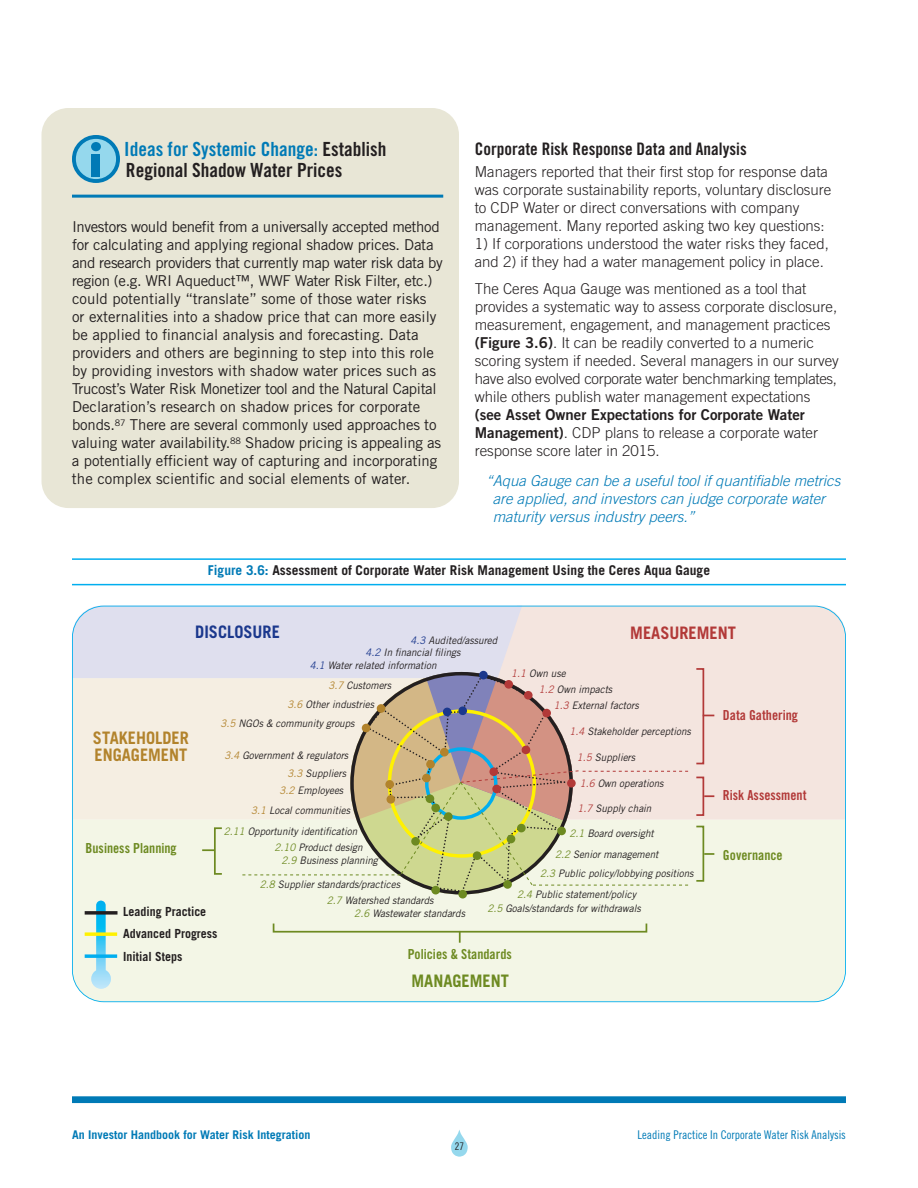
<style>
.page{position:relative;width:918px;height:1188px;background:#fff}
.page>*{position:absolute;margin:0;border:0;box-sizing:border-box;transform-origin:0 0}
.t1{font:19.5px/21px "Trade Gothic LT Std Bd Cn 20";color:#231f20}
.t2{font:17.25px "Trade Gothic LT Std Bd Cn 20";color:#231f20}
.t3{font:700 17.25px/17.2px "Trade Gothic LT Std";color:#b2832c;scale:.95 1}
.t4{font:700 17.25px "Trade Gothic LT Std";color:#b23938;scale:.95 1}
.t5{font:700 17.25px "Trade Gothic LT Std";color:#6d8a21;scale:.95 1}
.t6{font:700 17.25px "Trade Gothic LT Std";color:#1b388d;scale:.95 1}
.t7{font:15px/18px "Trade Gothic LT Std";letter-spacing:-.005em;color:#231f20}
.t8{font:300 15px/18px "Trade Gothic LT Std";color:#231f20}
.t9{font:italic 300 15px/18px "Trade Gothic LT Std";color:#007ab6}
.t10{font:15px "Trade Gothic LT Std Bd 2";color:#231f20}
.t11{font:13.8px "Trade Gothic LT Std Bd Cn 20";color:#6d8a21}
.t12{font:13.8px "Trade Gothic LT Std Bd Cn 20";color:#b23938}
.t13{font:700 13.5px "Trade Gothic LT Std";color:#231f20}
.t14{font:700 12.6px/22.4px "Trade Gothic LT Std";color:#231f20;scale:.95 1}
.t15{font:12px "Trade Gothic LT Std Cn 18";color:#007ab6}
.t16{font:700 12px "Trade Gothic LT Std";color:#007ab6}
.t17{font:10.5px "Trade Gothic LT Std Cn 18";color:#231f20}
.t18{font:italic 10.35px/21.3px "Trade Gothic LT Std";color:#231f20;scale:.95 1}
.s1{color:#007ab6}
.s2{font-family:"Trade Gothic LT Std Bd 2";font-weight:400}
.s3{color:#1b388d}
.s4{color:#b23938}
.s5{color:#6d8a21}
.s6{color:#b2832c}
</style>
<div class="page">
<div style="left:41px;top:108px;width:418px;height:400px;background:#e8e6d6;border-radius:27px"></div>
<div style="left:72px;top:1096px;width:774px;height:7px;background:#007ab6"></div>
<svg style="left:451px;top:1130px;width:17px;height:27px"></svg>
<hr style="left:72px;top:558px;width:774px;height:2px;background:#00aeef">
<hr style="left:72px;top:584px;width:774px;height:1px;background:#00aeef">
<div style="left:75px;top:783px;width:167px;height:37px;background:#f5eee2"></div>
<div style="left:522px;top:606px;width:324px;height:214px;background:#f4e5df"></div>
<div style="left:72px;top:820px;width:774px;height:182px;background:#f3f6e6"></div>
<svg style="left:72px;top:606px;width:450px;height:177px;fill:#dfdfee"></svg>
<div style="left:72px;top:606px;width:774px;height:396px;border:2px solid #00aeef;border-radius:32px"></div>
<div style="left:458px;top:890px;width:9px;height:9px;background:#6d8a21;border-radius:50%"></div>
<svg style="left:704px;top:853px;width:10px;height:2px"></svg>
<svg style="left:459px;top:933px;width:2px;height:10px"></svg>
<svg style="left:202px;top:849px;width:12px;height:2px"></svg>
<svg style="left:704px;top:795px;width:10px;height:2px"></svg>
<div style="left:695px;top:826px;width:9px;height:56px;border:2px solid #6d8a21"></div>
<div style="left:695px;top:777px;width:9px;height:39px;border:2px solid #b23938"></div>
<div style="left:695px;top:668px;width:9px;height:96px;border:2px solid #b23938"></div>
<div style="left:214px;top:827px;width:9px;height:48px;border:2px solid #6d8a21"></div>
<div style="left:273px;top:923px;width:374px;height:10px;border:2px solid #6d8a21"></div>
<svg style="left:91px;top:901px;width:20px;height:88px"></svg>
<svg style="left:85px;top:911px;width:33px;height:4px"></svg>
<svg style="left:85px;top:932px;width:32px;height:4px"></svg>
<svg style="left:85px;top:954px;width:32px;height:4px"></svg>
<svg style="left:242px;top:672px;width:446px;height:221px"></svg>
<hr style="left:72px;top:195px;width:371px;height:3px;background:#007ab6">
<svg style="left:72px;top:135px;width:48px;height:48px"></svg>
<div style="left:92px;top:154px;width:8px;height:23px;background:#007ab6"></div>
<h1 class="t1" style="left:124px;top:140px;width:264px"><span class="s1">Ideas for Systemic change:</span> establish<br>Regional Shadow Water Prices</h1>
<p class="t7" style="left:72px;top:219px;width:372px">Investors would benefit from a universally accepted method for calculating and applying regional shadow prices. Data and research providers that currently map water risk data by region (e.g. WRI Aqueduct™, WWF Water Risk Filter, etc.) could potentially “translate” some of those water risks or externalities into a shadow price that can more easily be applied to financial analysis and forecasting. Data providers and others are beginning to step into this role by providing investors with shadow water prices such as Trucost’s Water Risk Monetizer tool and the Natural Capital Declaration’s research on shadow prices for corporate bonds.<sup>87</sup> There are several commonly used approaches to valuing water availability.<sup>88</sup> Shadow pricing is appealing as a potentially efficient way of capturing and incorporating the complex scientific and social elements of water.</p>
<p class="t2" style="left:475px;top:142px;width:273px">corporate Risk Response data and Analysis</p>
<p class="t8" style="left:475px;top:164px;width:358px">Managers reported that their first stop for response data was corporate sustainability reports, voluntary disclosure to CDP Water or direct conversations with company management. Many reported asking two key questions:</p>
<p class="t8" style="left:475px;top:236px;width:356px">1) If corporations understood the water risks they faced, and 2) if they had a water management policy in place.</p>
<p class="t8" style="left:475px;top:281px;width:366px">The Ceres Aqua Gauge was mentioned as a tool that provides a systematic way to assess corporate disclosure, measurement, engagement, and management practices <span class="s2">(Figure 3.6)</span>. It can be readily converted to a numeric scoring system if needed. Several managers in our survey have also evolved corporate water benchmarking templates, while others publish water management expectations</p>
<p class="t10" style="left:475px;top:409px;width:332px">(see Asset Owner Expectations for Corporate Water</p>
<p class="t8" style="left:475px;top:425px;width:345px"><span class="s2">Management)</span>. CDP plans to release a corporate water response score later in 2015.</p>
<p class="t9" style="left:493px;top:473px;width:349px;text-indent:-7px">“Aqua Gauge can be a useful tool if quantifiable metrics are applied, and investors can judge corporate water maturity versus industry peers.”</p>
<p class="t13" style="left:208px;top:565px;width:504px"><span class="s1">Figure 3.6:</span> Assessment of Corporate Water Risk Management Using the Ceres Aqua Gauge</p>
<p class="t6" style="left:195px;top:626px;width:91px">DISCLOSURE</p>
<p class="t18" style="left:410px;top:631px;width:93px"><span class="s3">4.3</span> Audited/assured</p>
<p class="t18" style="left:365px;top:643px;width:102px"><span class="s3">4.2</span> In financial filings</p>
<p class="t4" style="left:630px;top:626px;width:113px">MEASUREMENT</p>
<p class="t18" style="left:310px;top:656px;width:135px"><span class="s3">4.1</span> Water related information</p>
<p class="t18" style="left:511px;top:663px;width:59px"><span class="s4">1.1</span> Own use</p>
<p class="t18" style="left:539px;top:679px;width:79px"><span class="s4">1.2</span> Own impacts</p>
<p class="t18" style="left:554px;top:696px;width:91px"><span class="s4">1.3</span> External factors</p>
<p class="t18" style="left:569px;top:721px;width:129px"><span class="s4">1.4</span> Stakeholder perceptions</p>
<p class="t18" style="left:577px;top:748px;width:63px"><span class="s4">1.5</span> Suppliers</p>
<p class="t18" style="left:580px;top:774px;width:90px"><span class="s4">1.6</span> Own operations</p>
<p class="t18" style="left:577px;top:798px;width:79px"><span class="s4">1.7</span> Supply chain</p>
<p class="t18" style="left:555px;top:824px;width:110px;text-indent:14px"><span class="s5">2.1</span> Board oversight<br><span class="s5">2.2</span> Senior management</p>
<p class="t18" style="left:487px;top:888px;width:163px;line-height:14.4px;text-indent:30px"><span class="s5">2.4</span> Public statement/policy<br><span class="s5">2.5</span> Goals/standards for withdrawals</p>
<p class="t18" style="left:328px;top:675px;width:68px"><span class="s6">3.7</span> Customers</p>
<p class="t18" style="left:288px;top:694px;width:93px"><span class="s6">3.6</span> Other industries</p>
<p class="t18" style="left:220px;top:714px;width:143px"><span class="s6">3.5</span> NGOs &amp; community groups</p>
<p class="t3" style="left:93px;top:730px;width:102px">STAKEHOLDER<br>ENGAGEMENT</p>
<p class="t18" style="left:224px;top:745px;width:132px"><span class="s6">3.4</span> Government &amp; regulators</p>
<p class="t18" style="left:288px;top:763px;width:63px"><span class="s6">3.3</span> Suppliers</p>
<p class="t18" style="left:279px;top:781px;width:69px"><span class="s6">3.2</span> Employees</p>
<p class="t18" style="left:251px;top:801px;width:106px"><span class="s6">3.1</span> Local communities</p>
<p class="t18" style="left:224px;top:822px;width:142px"><span class="s5">2.11</span> Opportunity identification</p>
<p class="t18" style="left:274px;top:837px;width:94px"><span class="s5">2.10</span> Product design</p>
<p class="t11" style="left:86px;top:843px;width:93px">Business Planning</p>
<p class="t18" style="left:281px;top:851px;width:103px"><span class="s5">2.9</span> Business planning</p>
<p class="t18" style="left:540px;top:864px;width:163px"><span class="s5">2.3</span> Public policy/lobbying positions</p>
<p class="t18" style="left:260px;top:875px;width:149px"><span class="s5">2.8</span> Supplier standards/practices</p>
<p class="t18" style="left:327px;top:891px;width:114px"><span class="s5">2.7</span> Watershed standards</p>
<p class="t14" style="left:123px;top:902px;width:101px">Leading Practice<br>Advanced Progress<br>Initial Steps</p>
<p class="t18" style="left:354px;top:904px;width:118px"><span class="s5">2.6</span> Wastewater standards</p>
<p class="t11" style="left:408px;top:949px;width:106px">Policies &amp; Standards</p>
<p class="t5" style="left:412px;top:974px;width:104px">MANAGEMENT</p>
<p class="t12" style="left:723px;top:710px;width:77px">data Gathering</p>
<p class="t12" style="left:723px;top:790px;width:85px">Risk Assessment</p>
<p class="t11" style="left:723px;top:850px;width:61px">Governance</p>
<p class="t16" style="left:72px;top:1130px;width:240px">An Investor Handbook for Water Risk Integration</p>
<p class="t15" style="left:638px;top:1130px;width:210px">Leading Practice In Corporate Water Risk Analysis</p>
<p class="t17" style="left:455px;top:1142px;width:11px">27</p>
</div>
